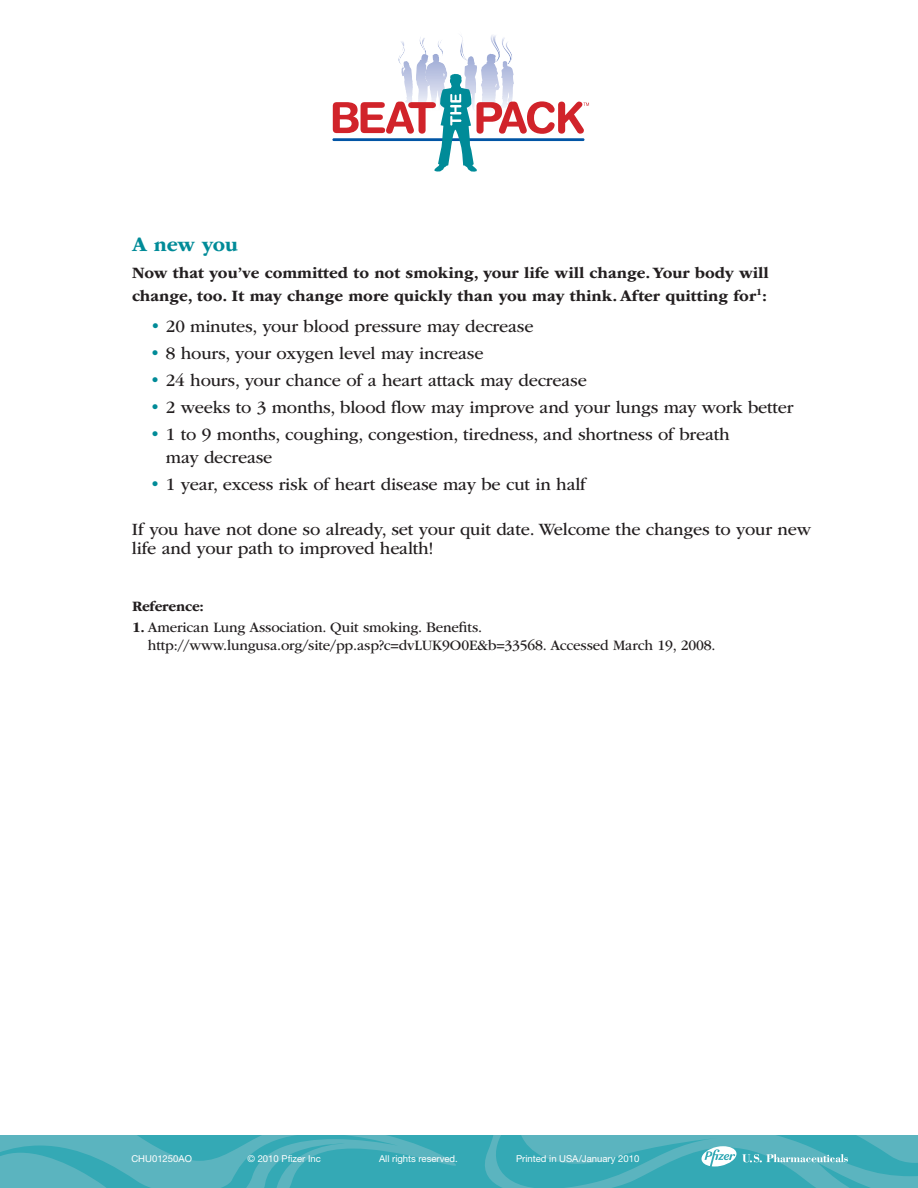
<style>
.page{position:relative;width:918px;height:1188px;background:#fff}
.page>*{position:absolute;margin:0;border:0;box-sizing:border-box;transform-origin:0 0}
.t1{font:700 21px "ITC Garamond Std";letter-spacing:-.005em;color:#008b98}
.t2{font:18px/22.5px "ITC Garamond Std";letter-spacing:-.01em;color:#231f20}
.t3{font:700 16.5px/22.5px "ITC Garamond Std";color:#231f20}
.t4{font:15px/18px "ITC Garamond Std";letter-spacing:-.01em;color:#231f20}
.t5{font:700 15px "ITC Garamond Std";letter-spacing:-.01em;color:#231f20}
.t6{font:9.45px "Helvetica Neue LT Std";color:#fff}
.s1{color:#008b98}
.s2{font-weight:700}
</style>
<div class="page">
<img style="left:460px;top:35px;width:4px;height:24px">
<img style="left:464px;top:56px;width:13px;height:18px">
<img style="left:420px;top:37px;width:6px;height:17px">
<img style="left:430px;top:54px;width:14px;height:20px">
<img style="left:416px;top:54px;width:14px;height:20px">
<img style="left:438px;top:41px;width:1px;height:19px">
<img style="left:439px;top:40px;width:4px;height:20px">
<img style="left:398px;top:45px;width:7px;height:19px">
<img style="left:402px;top:61px;width:10px;height:13px">
<img style="left:502px;top:37px;width:10px;height:25px">
<img style="left:481px;top:54px;width:17px;height:20px">
<img style="left:490px;top:35px;width:10px;height:27px">
<img style="left:498px;top:61px;width:12px;height:13px">
<hr style="left:332px;top:138px;width:253px;height:3px;background:#0155a5">
<svg style="left:333px;top:74px;width:256px;height:98px"></svg>
<svg style="left:0;top:1135px;width:457px;height:53px;background:#47aeb9"></svg>
<svg style="left:474px;top:1135px;width:444px;height:53px;background:#4bb0bb"></svg>
<p class="t1" style="left:132px;top:237px;width:108px">A new you</p>
<p class="t3" style="left:132px;top:263px;width:638px">Now that you’ve committed to not smoking, your life will change.Your body will change, too. It may change more quickly than you may think. After quitting for<sup>1</sup>:</p>
<p class="t2" style="left:150px;top:317px;width:385px"><span class="s1">•</span> 20 minutes, your blood pressure may decrease</p>
<p class="t2" style="left:150px;top:344px;width:335px"><span class="s1">•</span> 8 hours, your oxygen level may increase</p>
<p class="t2" style="left:150px;top:371px;width:438px"><span class="s1">•</span> 24 hours, your chance of a heart attack may decrease</p>
<p class="t2" style="left:150px;top:398px;width:645px"><span class="s1">•</span> 2 weeks to 3 months, blood flow may improve and your lungs may work better</p>
<p class="t2" style="left:166px;top:425px;width:565px;text-indent:-16px"><span class="s1">•</span> 1 to 9 months, coughing, congestion, tiredness, and shortness of breath may decrease</p>
<p class="t2" style="left:150px;top:474px;width:438px"><span class="s1">•</span> 1 year, excess risk of heart disease may be cut in half</p>
<p class="t2" style="left:132px;top:521px;width:681px;line-height:19.5px">If you have not done so already, set your quit date. Welcome the changes to your new life and your path to improved health!</p>
<p class="t5" style="left:132px;top:601px;width:74px">Reference:</p>
<p class="t4" style="left:148px;top:620px;width:569px;text-indent:-16px"><span class="s2">1.</span> American Lung Association. Quit smoking. Benefits. http://www.lungusa.org/site/pp.asp?c=dvLUK9O0E&amp;b=33568. Accessed March 19, 2008.</p>
<p class="t6" style="left:131px;top:1155px;width:62px">CHU01250AO</p>
<p class="t6" style="left:247px;top:1155px;width:75px">© 2010 Pfizer Inc</p>
<p class="t6" style="left:379px;top:1155px;width:80px">All rights reserved.</p>
<p class="t6" style="left:516px;top:1155px;width:125px">Printed in USA/January 2010</p>
</div>
